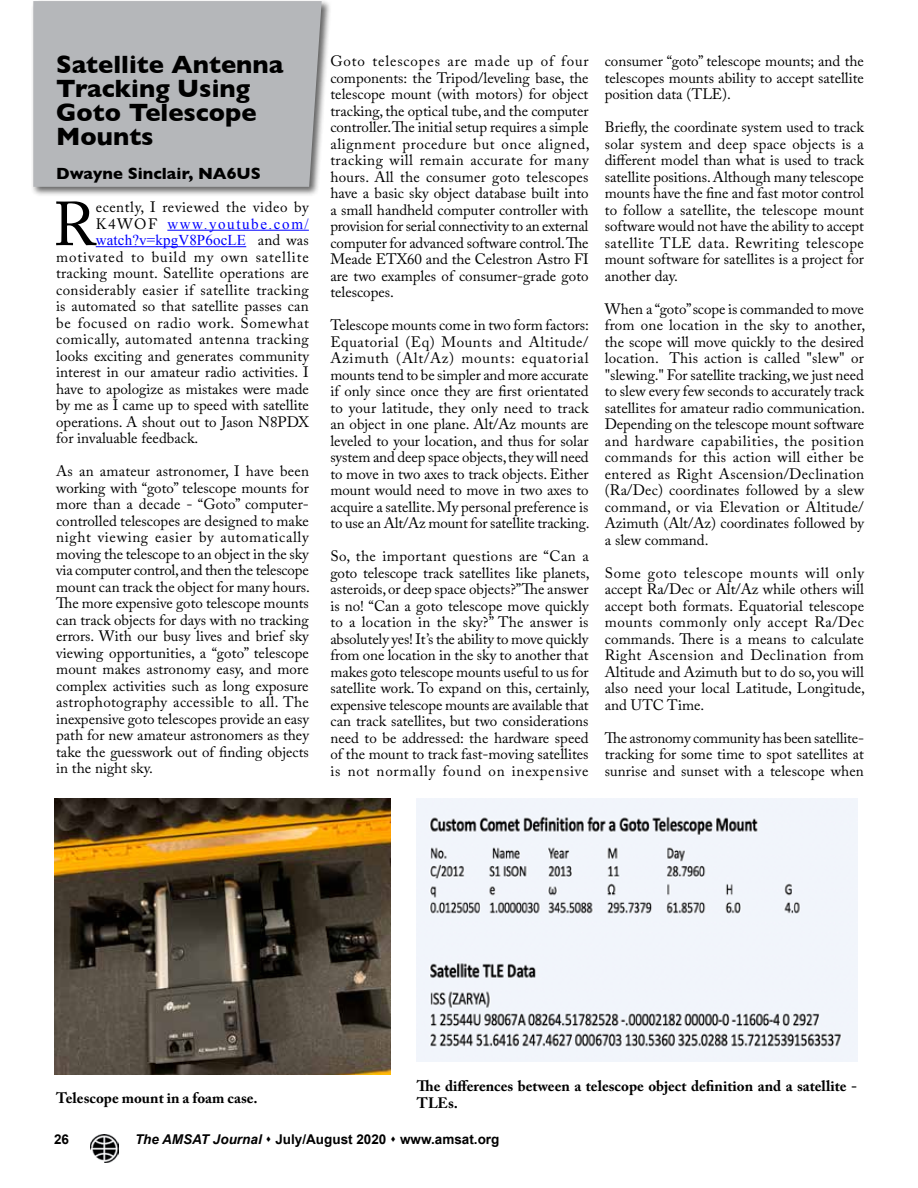
<style>
.page{position:relative;width:918px;height:1188px;background:#fff}
.page>*{position:absolute;margin:0;border:0;box-sizing:border-box;transform-origin:0 0}
.t1{font:61.35px "Adobe Caslon Pro";color:#000}
.t2{font:700 25.5px/24px "Gill Sans";color:#000}
.t3{font:700 16.5px "Gill Sans";color:#000}
.t4{font:15px/16.5px "Adobe Caslon Pro";color:#000;text-align:justify}
.t5{font:700 15px/16.5px "Adobe Caslon Pro";color:#000}
.t6{font:15px/16.5px "Times New Roman";letter-spacing:.01em;color:#00f}
.t7{font:15px "Adobe Caslon Pro";letter-spacing:.035em;color:#000}
.t8{font:700 13.5px "Arial";color:#000}
.s1{font-family:"Adobe Caslon Pro";color:#000}
.s2{font-style:italic}
</style>
<div class="page">
<img style="left:90px;top:1134px;width:29px;height:28px">
<div style="left:31px;top:0;width:300px;height:197px;background:#000;opacity:.6"></div>
<div style="left:33px;top:1px;width:289px;height:186px;background:#b5b7ba"></div>
<hr style="left:167px;top:230px;width:142px;height:1px;background:#00f">
<hr style="left:96px;top:246px;width:150px;height:1px;background:#00f">
<img style="left:54px;top:798px;width:337px;height:277px">
<img style="left:417px;top:798px;width:441px;height:264px">
<h2 class="t2" style="left:56px;top:51px;width:229px">Satellite Antenna<br>Tracking Using<br>Goto Telescope<br>Mounts</h2>
<p class="t3" style="left:56px;top:160px;width:206px">Dwayne Sinclair, NA6US</p>
<h1 class="t1" style="left:53px;top:188px;width:44px">R</h1>
<p class="t7" style="left:96px;top:198px;width:214px">ecently, I reviewed the video by</p>
<p class="t6" style="left:96px;top:215px;width:215px"><span class="s1">K4WOF</span> www.youtube.com/ watch?v=kpgV8P6ocLE <span class="s1">and was</span></p>
<p class="t4" style="left:56px;top:248px;width:254px">motivated to build my own satellite tracking mount. Satellite operations are considerably easier if satellite tracking is automated so that satellite passes can be focused on radio work. Somewhat comically, automated antenna tracking looks exciting and generates community interest in our amateur radio activities. I have to apologize as mistakes were made by me as I came up to speed with satellite operations. A shout out to Jason N8PDX for invaluable feedback.</p>
<p class="t4" style="left:56px;top:463px;width:255px">As an amateur astronomer, I have been working with “goto” telescope mounts for more than a decade - “Goto” computer&shy;controlled telescopes are designed to make night viewing easier by automatically moving the telescope to an object in the sky via computer control, and then the telescope mount can track the object for many hours.<br>The more expensive goto telescope mounts can track objects for days with no tracking errors. With our busy lives and brief sky viewing opportunities, a “goto” telescope mount makes astronomy easy, and more complex activities such as long exposure astrophotography accessible to all. The inexpensive goto telescopes provide an easy path for new amateur astronomers as they take the guesswork out of finding objects in the night sky.</p>
<p class="t4" style="left:330px;top:53px;width:261px">Goto telescopes are made up of four components: the Tripod/leveling base, the telescope mount (with motors) for object tracking, the optical tube, and the computer controller. The initial setup requires a simple alignment procedure but once aligned, tracking will remain accurate for many hours. All the consumer goto telescopes have a basic sky object database built into a small handheld computer controller with provision for serial connectivity to an external computer for advanced software control. The Meade ETX60 and the Celestron Astro FI are two examples of consumer-grade goto telescopes.</p>
<p class="t4" style="left:330px;top:317px;width:261px">Telescope mounts come in two form factors:<br>Equatorial (Eq) Mounts and Altitude/ Azimuth (Alt/Az) mounts: equatorial mounts tend to be simpler and more accurate if only since once they are first orientated to your latitude, they only need to track an object in one plane. Alt/Az mounts are leveled to your location, and thus for solar system and deep space objects, they will need to move in two axes to track objects. Either mount would need to move in two axes to acquire a satellite. My personal preference is to use an Alt/Az mount for satellite tracking.</p>
<p class="t4" style="left:330px;top:548px;width:261px">So, the important questions are “Can a goto telescope track satellites like planets, asteroids, or deep space objects?” The answer is no! “Can a goto telescope move quickly to a location in the sky?” The answer is absolutely yes! It’s the ability to move quickly from one location in the sky to another that makes goto telescope mounts useful to us for satellite work. To expand on this, certainly, expensive telescope mounts are available that can track satellites, but two considerations need to be addressed: the hardware speed of the mount to track fast-moving satellites is not normally found on inexpensive</p>
<p class="t4" style="left:605px;top:53px;width:261px">consumer “goto” telescope mounts; and the telescopes mounts ability to accept satellite position data (TLE).</p>
<p class="t4" style="left:605px;top:119px;width:261px">Briefly, the coordinate system used to track solar system and deep space objects is a different model than what is used to track satellite positions. Although many telescope mounts have the fine and fast motor control to follow a satellite, the telescope mount software would not have the ability to accept satellite TLE data. Rewriting telescope mount software for satellites is a project for another day.</p>
<p class="t4" style="left:605px;top:300px;width:262px">When a “goto” scope is commanded to move from one location in the sky to another, the scope will move quickly to the desired location. This action is called "slew" or "slewing." For satellite tracking, we just need to slew every few seconds to accurately track satellites for amateur radio communication.<br>Depending on the telescope mount software and hardware capabilities, the position commands for this action will either be entered as Right Ascension/Declination (Ra/Dec) coordinates followed by a slew command, or via Elevation or Altitude/ Azimuth (Alt/Az) coordinates followed by a slew command.</p>
<p class="t4" style="left:605px;top:564px;width:262px">Some goto telescope mounts will only accept Ra/Dec or Alt/Az while others will accept both formats. Equatorial telescope mounts commonly only accept Ra/Dec commands. There is a means to calculate Right Ascension and Declination from Altitude and Azimuth but to do so, you will also need your local Latitude, Longitude, and UTC Time.</p>
<p class="t4" style="left:605px;top:729px;width:261px">The astronomy community has been satellite&shy;tracking for some time to spot satellites at sunrise and sunset with a telescope when</p>
<p class="t5" style="left:56px;top:1089px;width:203px">Telescope mount in a foam case.</p>
<p class="t5" style="left:417px;top:1078px;width:442px">The differences between a telescope object definition and a satellite -<br>TLEs.</p>
<p class="t8" style="left:54px;top:1131px;width:17px">26</p>
<p class="t8" style="left:135px;top:1131px;width:366px"><span class="s2">The AMSAT Journal</span> ▲ July/August 2020 ▲ www.amsat.org</p>
</div>
